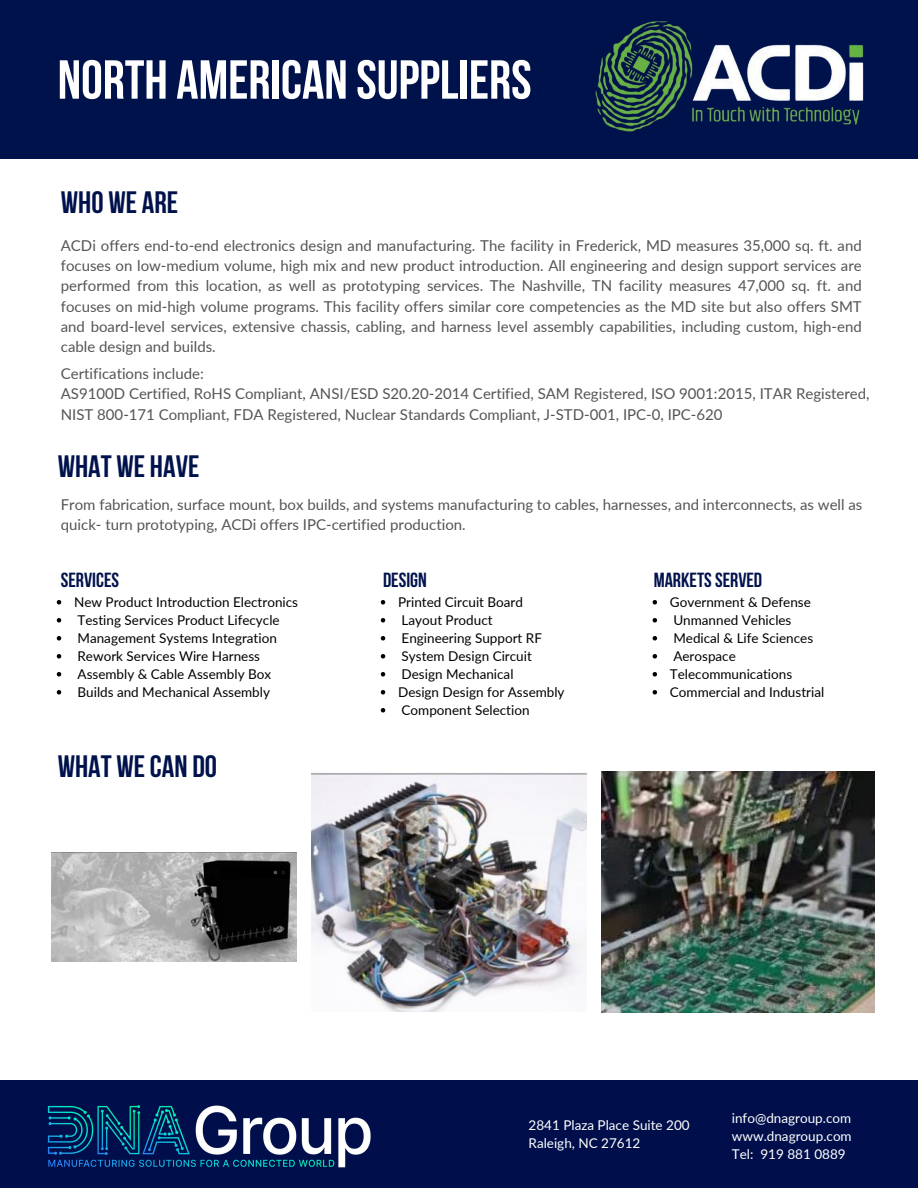
<style>
.page{position:relative;width:918px;height:1188px;background:#fff}
.page>*{position:absolute;margin:0;border:0;box-sizing:border-box;transform-origin:0 0}
.t1{font:700 54.9px "Bebas Neue";color:#fff}
.t2{font:700 30.9px "Bebas Neue";color:#00124c}
.t3{font:700 20.4px "Bebas Neue";color:#00124c}
.t4{font:15px/20.2px "Lato";color:#545454}
.t5{font:13.5px "Lato";color:#000}
.t6{font:13.5px "Lato";color:#fff}
</style>
<div class="page">
<div style="left:0;top:0;width:918px;height:159px;background:#00124c"></div>
<img style="left:51px;top:852px;width:245px;height:109px">
<img style="left:601px;top:771px;width:274px;height:241px">
<img style="left:312px;top:773px;width:274px;height:238px">
<div style="left:0;top:1081px;width:918px;height:107px;background:#000f4b"></div>
<img style="left:44px;top:1096px;width:332px;height:80px">
<img style="left:595px;top:21px;width:269px;height:111px">
<svg style="left:57px;top:600px;width:4px;height:5px"></svg>
<svg style="left:57px;top:618px;width:4px;height:5px"></svg>
<svg style="left:57px;top:636px;width:4px;height:5px"></svg>
<svg style="left:57px;top:654px;width:4px;height:5px"></svg>
<svg style="left:57px;top:672px;width:4px;height:5px"></svg>
<svg style="left:57px;top:690px;width:4px;height:5px"></svg>
<svg style="left:381px;top:600px;width:4px;height:5px"></svg>
<svg style="left:381px;top:618px;width:4px;height:5px"></svg>
<svg style="left:381px;top:636px;width:4px;height:5px"></svg>
<svg style="left:381px;top:654px;width:4px;height:5px"></svg>
<svg style="left:381px;top:672px;width:4px;height:5px"></svg>
<svg style="left:381px;top:690px;width:4px;height:5px"></svg>
<svg style="left:381px;top:708px;width:4px;height:5px"></svg>
<svg style="left:653px;top:600px;width:4px;height:5px"></svg>
<svg style="left:653px;top:618px;width:4px;height:5px"></svg>
<svg style="left:653px;top:636px;width:4px;height:5px"></svg>
<svg style="left:653px;top:654px;width:4px;height:5px"></svg>
<svg style="left:653px;top:672px;width:4px;height:5px"></svg>
<svg style="left:653px;top:690px;width:4px;height:5px"></svg>
<p class="t1" style="left:58px;top:58px;width:475px">NORTH AMERICAN SUPPLIERS</p>
<p class="t2" style="left:61px;top:189px;width:119px">WHO WE ARE</p>
<p class="t4" style="left:61px;top:235px;width:802px;text-align:justify">ACDi offers end-to-end electronics design and manufacturing. The facility in Frederick, MD measures 35,000 sq. ft. and focuses on low-medium volume, high mix and new product introduction. All engineering and design support services are performed from this location, as well as prototyping services. The Nashville, TN facility measures 47,000 sq. ft. and focuses on mid-high volume programs. This facility offers similar core competencies as the MD site but also offers SMT and board-level services, extensive chassis, cabling, and harness level assembly capabilities, including custom, high-end cable design and builds.</p>
<p class="t4" style="left:61px;top:363px;width:145px">Certifications include:</p>
<p class="t4" style="left:61px;top:383px;width:810px">AS9100D Certified, RoHS Compliant, ANSI/ESD S20.20-2014 Certified, SAM Registered, ISO 9001:2015, ITAR Registered,<br>NIST 800-171 Compliant, FDA Registered, Nuclear Standards Compliant, J-STD-001, IPC-0, IPC-620</p>
<p class="t2" style="left:58px;top:453px;width:143px">WHAT WE HAVE</p>
<p class="t4" style="left:61px;top:494px;width:803px">From fabrication, surface mount, box builds, and systems manufacturing to cables, harnesses, and interconnects, as well as quick- turn prototyping, ACDi offers IPC-certified production.</p>
<h2 class="t3" style="left:61px;top:571px;width:60px">SERVICES</h2>
<p class="t3" style="left:383px;top:571px;width:45px">DESIGN</p>
<h3 class="t3" style="left:654px;top:571px;width:110px">MARKETSSERVED</h3>
<p class="t5" style="left:74px;top:593px;width:226px">New Product Introduction Electronics</p>
<h3 class="t5" style="left:78px;top:611px;width:204px">Testing Services Product Lifecycle</h3>
<p class="t5" style="left:78px;top:629px;width:201px">Management Systems Integration</p>
<p class="t5" style="left:78px;top:647px;width:184px">Rework Services Wire Harness</p>
<p class="t5" style="left:78px;top:665px;width:195px">Assembly &amp; Cable Assembly Box</p>
<p class="t5" style="left:78px;top:683px;width:194px">Builds and Mechanical Assembly</p>
<h3 class="t2" style="left:58px;top:754px;width:161px">WHAT WECAN DO</h3>
<p class="t5" style="left:398px;top:593px;width:127px">Printed Circuit Board</p>
<p class="t5" style="left:402px;top:611px;width:93px">Layout Product</p>
<h2 class="t5" style="left:402px;top:629px;width:142px">Engineering Support RF</h2>
<p class="t5" style="left:402px;top:647px;width:132px">System Design Circuit</p>
<p class="t5" style="left:402px;top:665px;width:113px">Design Mechanical</p>
<p class="t5" style="left:398px;top:683px;width:168px">Design Design for Assembly</p>
<p class="t5" style="left:402px;top:701px;width:129px">Component Selection</p>
<p class="t5" style="left:670px;top:593px;width:142px">Government &amp; Defense</p>
<p class="t5" style="left:673px;top:611px;width:120px">Unmanned Vehicles</p>
<p class="t5" style="left:673px;top:629px;width:141px">Medical &amp; Life Sciences</p>
<p class="t5" style="left:673px;top:647px;width:64px">Aerospace</p>
<p class="t5" style="left:670px;top:665px;width:124px">Telecommunications</p>
<p class="t5" style="left:670px;top:683px;width:156px">Commercial and Industrial</p>
<p class="t6" style="left:529px;top:1117px;width:163px">2841 Plaza Place Suite 200</p>
<p class="t6" style="left:529px;top:1135px;width:113px">Raleigh, NC 27612</p>
<p class="t6" style="left:732px;top:1109px;width:121px">info@dnagroup.com</p>
<p class="t6" style="left:732px;top:1127px;width:121px">www.dnagroup.com</p>
<p class="t6" style="left:732px;top:1145px;width:115px">Tel: 919 881 0889</p>
</div>
